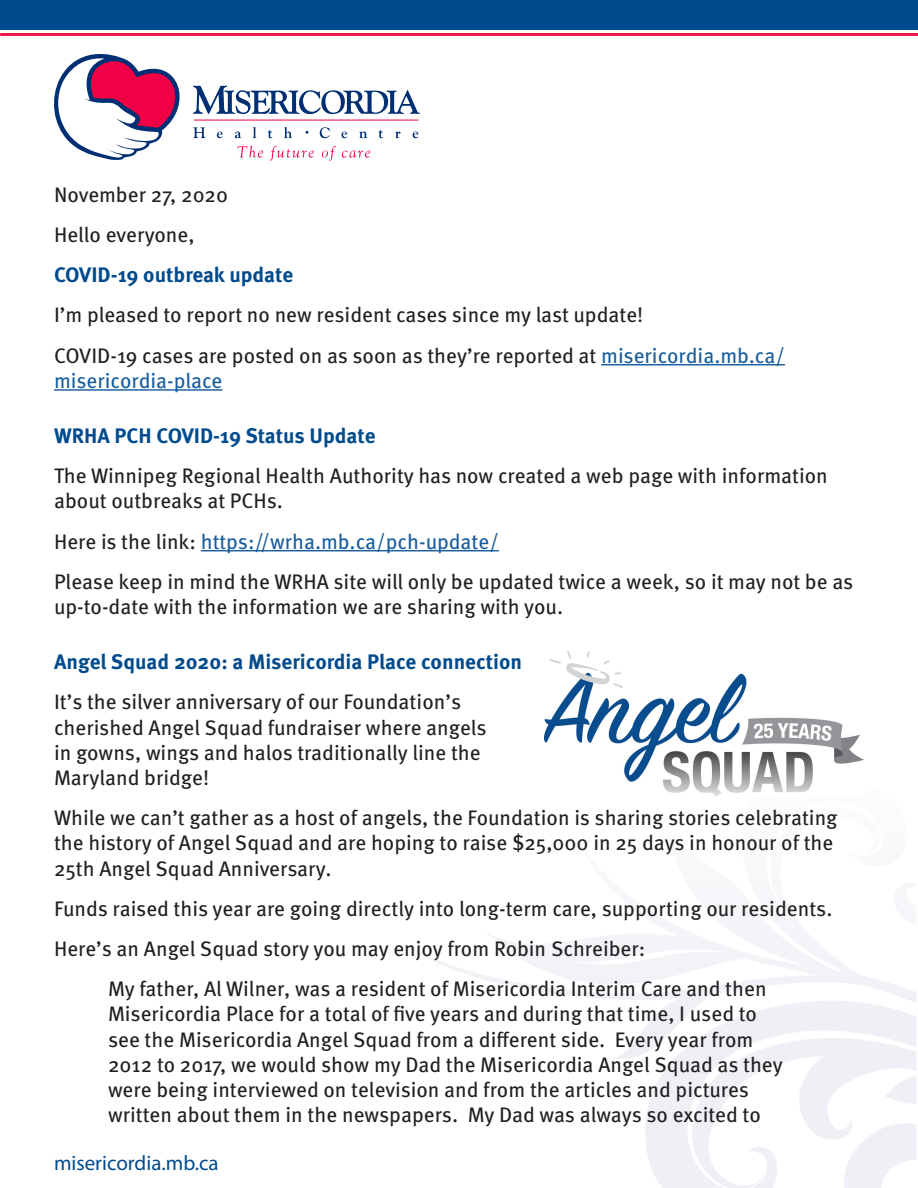
<style>
.page{position:relative;width:918px;height:1188px;background:#fff}
.page>*{position:absolute;margin:0;border:0;box-sizing:border-box;transform-origin:0 0}
.quotes{font:21px/25.2px "Meta OT";color:#231f20}
.Blue_Header{font:700 21px "Meta OT";color:#004b8d}
.t1{font:21px "Meta OT";color:#175d9e}
.t2{font:21px "Myriad Pro";color:#004b8d}
.s1{color:#175d9e}
.s2{color:#231f20}
</style>
<div class="page">
<svg style="left:54px;top:54px;width:366px;height:107px"></svg>
<svg style="left:411px;top:926px;width:505px;height:262px"></svg>
<hr style="left:0;top:33px;width:918px;height:3px;background:#ed1849">
<div style="left:0;top:0;width:918px;height:30px;background:#004b8d"></div>
<hr style="left:601px;top:364px;width:184px;height:1px;background:#175d9e">
<hr style="left:54px;top:389px;width:168px;height:2px;background:#175d9e">
<hr style="left:201px;top:550px;width:298px;height:1px;background:#175d9e">
<img style="left:544px;top:652px;width:320px;height:145px">
<p class="quotes" style="left:54px;top:182px;width:176px">November 27, 2020</p>
<p class="quotes" style="left:54px;top:223px;width:142px">Hello everyone,</p>
<p class="Blue_Header" style="left:54px;top:262px;width:241px">COVID-19 outbreak update</p>
<p class="quotes" style="left:54px;top:303px;width:591px">I’m pleased to report no new resident cases since my last update!</p>
<p class="quotes" style="left:54px;top:343px;width:733px">COVID-19 cases are posted on as soon as they’re reported at <span class="s1">misericordia.mb.ca/ misericordia-place</span></p>
<p class="Blue_Header" style="left:54px;top:423px;width:323px">WRHA PCH COVID-19 Status Update</p>
<p class="quotes" style="left:54px;top:464px;width:775px">The Winnipeg Regional Health Authority has now created a web page with information about outbreaks at PCHs.</p>
<p class="t1" style="left:54px;top:529px;width:446px"><span class="s2">Here is the link:</span> https://wrha.mb.ca/pch-update/</p>
<p class="quotes" style="left:54px;top:569px;width:801px">Please keep in mind the WRHA site will only be updated twice a week, so it may not be as up-to-date with the information we are sharing with you.</p>
<p class="Blue_Header" style="left:54px;top:649px;width:470px">Angel Squad 2020: a Misericordia Place connection</p>
<p class="quotes" style="left:54px;top:690px;width:434px">It’s the silver anniversary of our Foundation’s cherished Angel Squad fundraiser where angels in gowns, wings and halos traditionally line the Maryland bridge!</p>
<p class="quotes" style="left:54px;top:806px;width:785px">While we can’t gather as a host of angels, the Foundation is sharing stories celebrating the history of Angel Squad and are hoping to raise $25,000 in 25 days in honour of the<br>25th Angel Squad Anniversary.</p>
<p class="quotes" style="left:54px;top:896px;width:780px">Funds raised this year are going directly into long-term care, supporting our residents.</p>
<p class="quotes" style="left:54px;top:937px;width:593px">Here’s an Angel Squad story you may enjoy from Robin Schreiber:</p>
<p class="quotes" style="left:108px;top:977px;width:676px">My father, Al Wilner, was a resident of Misericordia Interim Care and then Misericordia Place for a total of five years and during that time, I used to see the Misericordia Angel Squad from a different side. Every year from 2012 to 2017, we would show my Dad the Misericordia Angel Squad as they were being interviewed on television and from the articles and pictures written about them in the newspapers. My Dad was always so excited to</p>
<p class="t2" style="left:54px;top:1150px;width:166px">misericordia.mb.ca</p>
</div>
